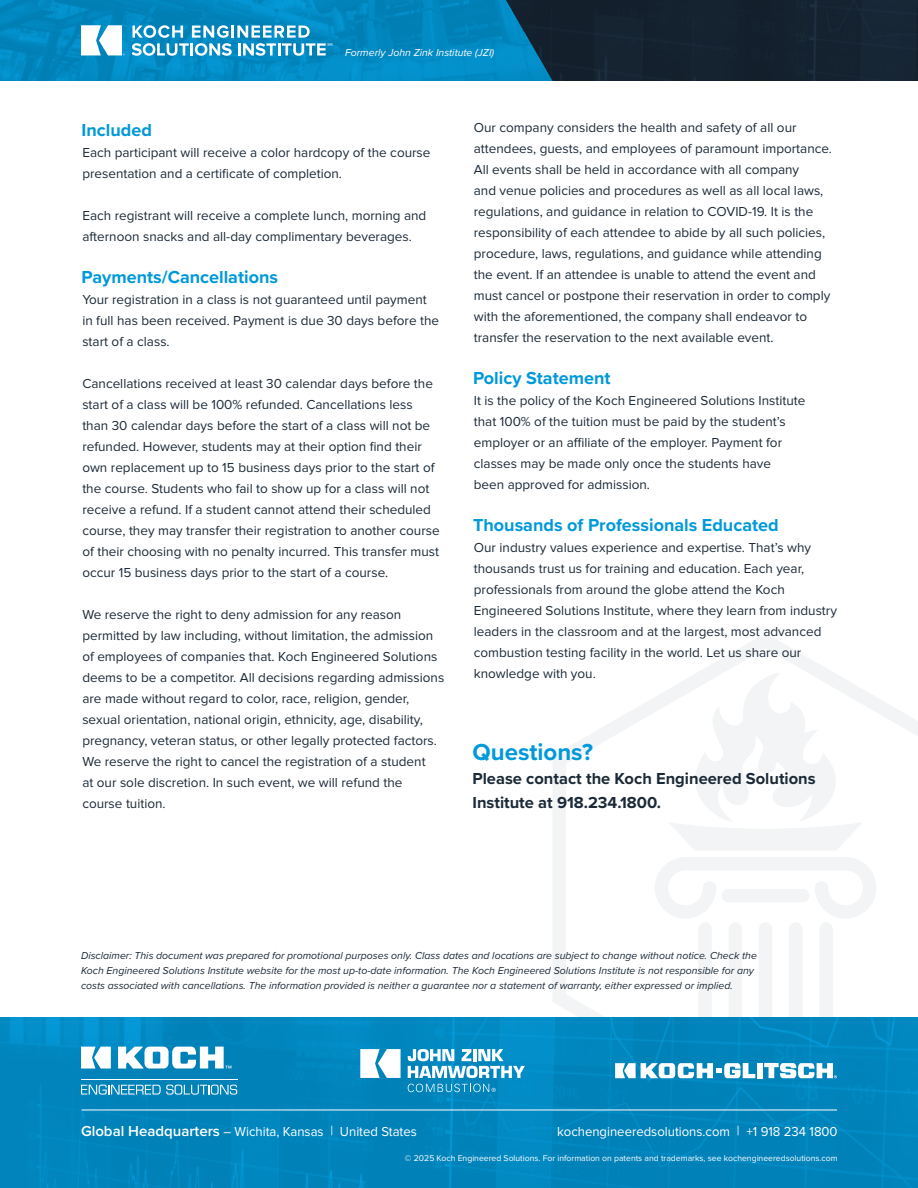
<style>
.page{position:relative;width:918px;height:1188px;background:#fff}
.page>*{position:absolute;margin:0;border:0;box-sizing:border-box;transform-origin:0 0}
.t1{font:700 24px "Proxima Nova";color:#0099d9}
.t2{font:700 18px "Proxima Nova";color:#0099d9}
.t3{font:700 16.5px/24px "Proxima Nova";color:#1b2a38}
.t4{font:13.5px/21px "Proxima Nova";color:#1b2a38}
.t5{font:13.5px "Proxima Nova";color:#fff}
.t6{font:italic 10.5px/15px "Proxima Nova";color:#1b2a38}
.t7{font:italic 10.5px "Proxima Nova";color:#fff}
.t8{font:8.7px "Proxima Nova";color:#fff}
.s1{font-weight:600;font-size:15px}
</style>
<div class="page">
<svg style="left:553px;top:633px;width:365px;height:384px"></svg>
<div style="left:789px;top:922px;width:14px;height:145px;background:#f3f4f5;border-radius:7px"></div>
<div style="left:759px;top:922px;width:13px;height:164px;background:#f3f4f5;border-radius:7px"></div>
<div style="left:819px;top:922px;width:14px;height:127px;background:#f3f4f5;border-radius:7px"></div>
<div style="left:729px;top:922px;width:13px;height:145px;background:#f3f4f5;border-radius:7px"></div>
<div style="left:698px;top:922px;width:14px;height:127px;background:#f3f4f5;border-radius:7px"></div>
<svg style="left:0;top:1017px;width:918px;height:171px;background:#0185bd"></svg>
<hr style="left:82px;top:1110px;width:755px;height:1px;background:#fff">
<div style="left:553px;top:0;width:365px;height:81px;background:#15222f"></div>
<svg style="left:0;top:0;width:553px;height:81px;background:#0283b9"></svg>
<svg style="left:81px;top:25px;width:44px;height:30px"></svg>
<svg style="left:132px;top:25px;width:200px;height:31px"></svg>
<svg style="left:118px;top:1047px;width:113px;height:22px"></svg>
<svg style="left:81px;top:1047px;width:30px;height:22px"></svg>
<hr style="left:81px;top:1079px;width:156px;height:1px;background:#fff">
<svg style="left:81px;top:1085px;width:156px;height:10px;background:#50a9ce"></svg>
<div style="left:757px;top:1063px;width:6px;height:15px;background:#fff"></div>
<svg style="left:615px;top:1063px;width:140px;height:15px"></svg>
<svg style="left:764px;top:1063px;width:73px;height:15px"></svg>
<svg style="left:360px;top:1049px;width:41px;height:29px"></svg>
<svg style="left:408px;top:1049px;width:117px;height:29px"></svg>
<svg style="left:408px;top:1084px;width:88px;height:8px"></svg>
<p class="t7" style="left:345px;top:44px;width:151px">Formerly John Zink Institute (JZI)</p>
<h2 class="t2" style="left:82px;top:116px;width:72px">Included</h2>
<p class="t4" style="left:82px;top:142px;width:350px">Each participant will receive a color hardcopy of the course presentation and a certificate of completion.</p>
<p class="t4" style="left:82px;top:205px;width:346px">Each registrant will receive a complete lunch, morning and afternoon snacks and all-day complimentary beverages.</p>
<h2 class="t2" style="left:82px;top:263px;width:198px">Payments/Cancellations</h2>
<p class="t4" style="left:82px;top:289px;width:358px">Your registration in a class is not guaranteed until payment in full has been received. Payment is due 30 days before the start of a class.</p>
<p class="t4" style="left:82px;top:373px;width:359px">Cancellations received at least 30 calendar days before the start of a class will be 100% refunded. Cancellations less than 30 calendar days before the start of a class will not be refunded. However, students may at their option find their own replacement up to 15 business days prior to the start of the course. Students who fail to show up for a class will not receive a refund. If a student cannot attend their scheduled course, they may transfer their registration to another course of their choosing with no penalty incurred. This transfer must occur 15 business days prior to the start of a course.</p>
<p class="t4" style="left:82px;top:604px;width:363px">We reserve the right to deny admission for any reason permitted by law including, without limitation, the admission of employees of companies that. Koch Engineered Solutions deems to be a competitor. All decisions regarding admissions are made without regard to color, race, religion, gender, sexual orientation, national origin, ethnicity, age, disability, pregnancy, veteran status, or other legally protected factors.<br>We reserve the right to cancel the registration of a student<br>at our sole discretion. In such event, we will refund the course tuition.</p>
<p class="t4" style="left:474px;top:117px;width:360px">Our company considers the health and safety of all our attendees, guests, and employees of paramount importance.<br>All events shall be held in accordance with all company<br>and venue policies and procedures as well as all local laws, regulations, and guidance in relation to COVID-19. It is the responsibility of each attendee to abide by all such policies, procedure, laws, regulations, and guidance while attending the event. If an attendee is unable to attend the event and must cancel or postpone their reservation in order to comply with the aforementioned, the company shall endeavor to transfer the reservation to the next available event.</p>
<h2 class="t2" style="left:473px;top:365px;width:139px">Policy Statement</h2>
<p class="t4" style="left:474px;top:390px;width:333px">It is the policy of the Koch Engineered Solutions Institute that 100% of the tuition must be paid by the student’s employer or an affiliate of the employer. Payment for classes may be made only once the students have<br>been approved for admission.</p>
<h2 class="t2" style="left:473px;top:512px;width:307px">Thousands of Professionals Educated</h2>
<p class="t4" style="left:474px;top:537px;width:365px">Our industry values experience and expertise. That’s why thousands trust us for training and education. Each year, professionals from around the globe attend the Koch Engineered Solutions Institute, where they learn from industry leaders in the classroom and at the largest, most advanced combustion testing facility in the world. Let us share our knowledge with you.</p>
<h1 class="t1" style="left:472px;top:734px;width:122px">Questions?</h1>
<p class="t3" style="left:472px;top:766px;width:345px">Please contact the Koch Engineered Solutions<br>Institute at 918.234.1800.</p>
<p class="t6" style="left:81px;top:947px;width:677px">Disclaimer: This document was prepared for promotional purposes only. Class dates and locations are subject to change without notice. Check the<br>Koch Engineered Solutions Institute website for the most up-to-date information. The Koch Engineered Solutions Institute is not responsible for any costs associated with cancellations. The information provided is neither a guarantee nor a statement of warranty, either expressed or implied.</p>
<p class="t5" style="left:81px;top:1124px;width:337px"><span class="s1">Global Headquarters</span> – Wichita, Kansas | United States</p>
<p class="t8" style="left:405px;top:1153px;width:434px">© 2025 Koch Engineered Solutions. For information on patents and trademarks, see kochengineeredsolutions.com</p>
<p class="t5" style="left:557px;top:1124px;width:282px">kochengineeredsolutions.com | +1 918 234 1800</p>
</div>
